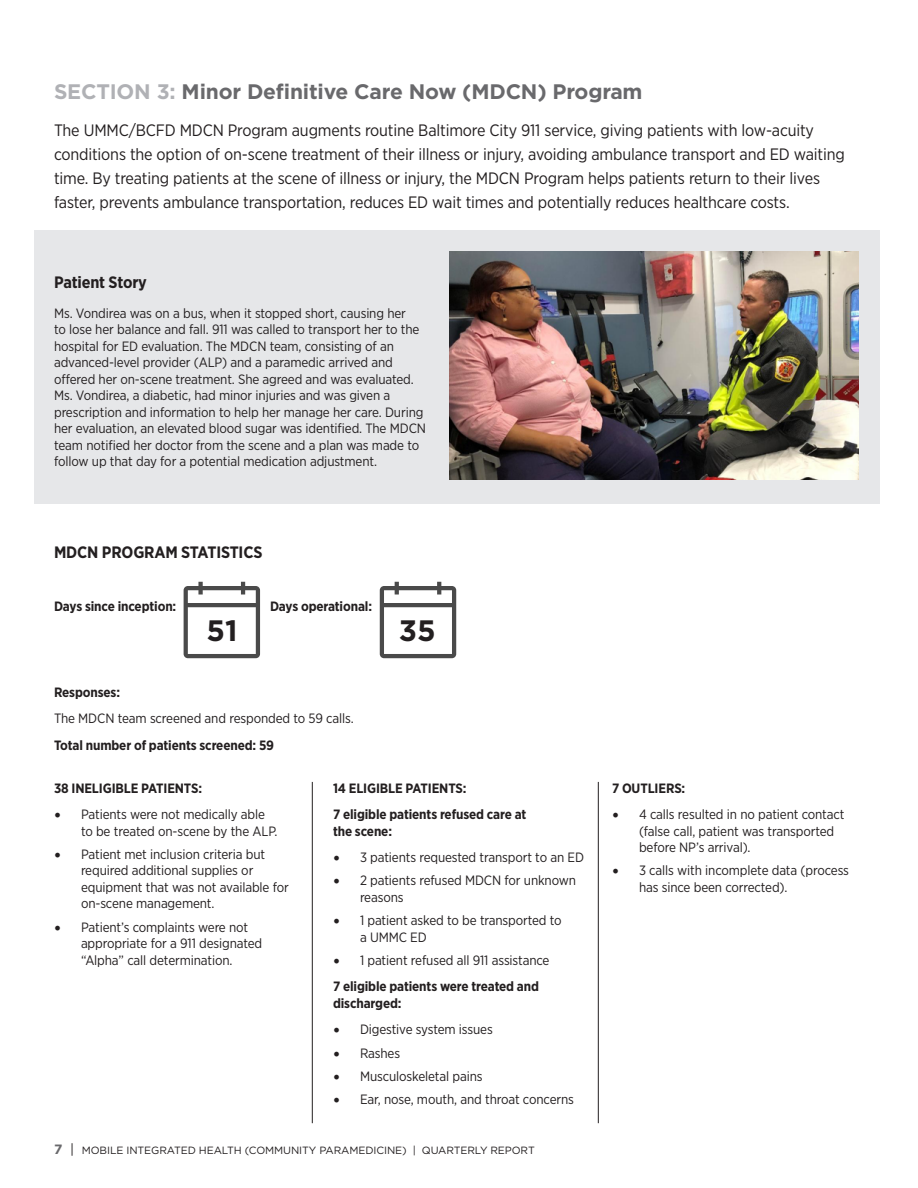
<style>
.page{position:relative;width:918px;height:1188px;background:#fff}
.page>*{position:absolute;margin:0;border:0;box-sizing:border-box;transform-origin:0 0}
.t1{font:700 29.55px "Gotham";color:#231f20}
.t2{font:700 21px "Gotham";letter-spacing:-.01em;color:#69696c}
.t3{font:16.5px/24px "Gotham Narrow";letter-spacing:-.01em;color:#231f20}
.t4{font:700 16.5px "Gotham Narrow";letter-spacing:-.01em;color:#231f20}
.t5{font:13.5px/16.5px "Gotham Narrow";letter-spacing:-.01em;color:#231f20}
.t6{font:700 13.5px/16.5px "Gotham Narrow";letter-spacing:-.01em;color:#231f20}
.t7{font:10.5px "Gotham";letter-spacing:-.01em;color:#231f20}
.s1{color:#b0b1b5}
.s2{font-family:"Minion Pro";font-size:18px}
.s3{font-weight:700;font-size:13.5px;color:#69696c}
.s4{font-size:13.5px}
</style>
<div class="page">
<div style="left:35px;top:231px;width:845px;height:273px;background:#e6e7e9"></div>
<img style="left:450px;top:251px;width:409px;height:229px">
<hr style="left:312px;top:782px;width:1px;height:341px;background:#231f20">
<hr style="left:598px;top:782px;width:1px;height:341px;background:#231f20">
<svg style="left:380px;top:582px;width:76px;height:76px"></svg>
<svg style="left:184px;top:582px;width:76px;height:76px"></svg>
<p class="t2" style="left:54px;top:78px;width:590px"><span class="s1">SECTION 3:</span> Minor Definitive Care Now (MDCN) Program</p>
<p class="t3" style="left:54px;top:118px;width:792px">The UMMC/BCFD MDCN Program augments routine Baltimore City 911 service, giving patients with low-acuity conditions the option of on-scene treatment of their illness or injury, avoiding ambulance transport and ED waiting time. By treating patients at the scene of illness or injury, the MDCN Program helps patients return to their lives faster, prevents ambulance transportation, reduces ED wait times and potentially reduces healthcare costs.</p>
<p class="t4" style="left:54px;top:271px;width:94px">Patient Story</p>
<p class="t5" style="left:54px;top:304px;width:373px">Ms. Vondirea was on a bus, when it stopped short, causing her<br>to lose her balance and fall. 911 was called to transport her to the hospital for ED evaluation. The MDCN team, consisting of an advanced-level provider (ALP) and a paramedic arrived and offered her on-scene treatment. She agreed and was evaluated.<br>Ms. Vondirea, a diabetic, had minor injuries and was given a prescription and information to help her manage her care. During her evaluation, an elevated blood sugar was identified. The MDCN team notified her doctor from the scene and a plan was made to follow up that day for a potential medication adjustment.</p>
<p class="t4" style="left:54px;top:541px;width:210px">MDCN PROGRAM STATISTICS</p>
<p class="t6" style="left:54px;top:598px;width:124px">Days since inception:</p>
<p class="t6" style="left:270px;top:598px;width:104px">Days operational:</p>
<p class="t1" style="left:206px;top:611px;width:33px">51</p>
<p class="t1" style="left:399px;top:611px;width:38px">35</p>
<p class="t6" style="left:54px;top:684px;width:68px">Responses:</p>
<p class="t5" style="left:54px;top:710px;width:301px">The MDCN team screened and responded to 59 calls.</p>
<p class="t6" style="left:54px;top:737px;width:222px">Total number of patients screened: 59</p>
<p class="t6" style="left:54px;top:780px;width:150px">38 INELIGIBLE PATIENTS:</p>
<p class="t5" style="left:81px;top:806px;width:198px;text-indent:-27px"><span class="s2">•</span> Patients were not medically able to be treated on-scene by the ALP.</p>
<p class="t5" style="left:81px;top:846px;width:209px;text-indent:-27px"><span class="s2">•</span> Patient met inclusion criteria but required additional supplies or equipment that was not available for on-scene management.</p>
<p class="t5" style="left:81px;top:918px;width:183px;text-indent:-27px"><span class="s2">•</span> Patient’s complaints were not appropriate for a 911 designated “Alpha” call determination.</p>
<p class="t6" style="left:333px;top:780px;width:135px">14 ELIGIBLE PATIENTS:</p>
<p class="t6" style="left:333px;top:806px;width:195px">7 eligible patients refused care at the scene:</p>
<p class="t5" style="left:333px;top:849px;width:253px"><span class="s2">•</span> 3 patients requested transport to an ED</p>
<p class="t5" style="left:360px;top:872px;width:218px;text-indent:-27px"><span class="s2">•</span> 2 patients refused MDCN for unknown reasons</p>
<p class="t5" style="left:360px;top:912px;width:203px;text-indent:-27px"><span class="s2">•</span> 1 patient asked to be transported to a UMMC ED</p>
<p class="t5" style="left:333px;top:952px;width:218px"><span class="s2">•</span> 1 patient refused all 911 assistance</p>
<p class="t6" style="left:333px;top:978px;width:208px">7 eligible patients were treated and discharged:</p>
<p class="t5" style="left:333px;top:1021px;width:161px"><span class="s2">•</span> Digestive system issues</p>
<p class="t5" style="left:333px;top:1044px;width:69px"><span class="s2">•</span> Rashes</p>
<p class="t5" style="left:333px;top:1068px;width:151px"><span class="s2">•</span> Musculoskeletal pains</p>
<p class="t5" style="left:333px;top:1091px;width:242px"><span class="s2">•</span> Ear, nose, mouth, and throat concerns</p>
<p class="t7" style="left:54px;top:1143px;width:482px"><span class="s3">7</span> <span class="s4">|</span> MOBILE INTEGRATED HEALTH (COMMUNITY PARAMEDICINE) | QUARTERLY REPORT</p>
<p class="t6" style="left:612px;top:780px;width:75px">7 OUTLIERS:</p>
<p class="t5" style="left:639px;top:806px;width:207px;text-indent:-27px"><span class="s2">•</span> 4 calls resulted in no patient contact (false call, patient was transported before NP’s arrival).</p>
<p class="t5" style="left:639px;top:862px;width:212px;text-indent:-27px"><span class="s2">•</span> 3 calls with incomplete data (process has since been corrected).</p>
</div>
